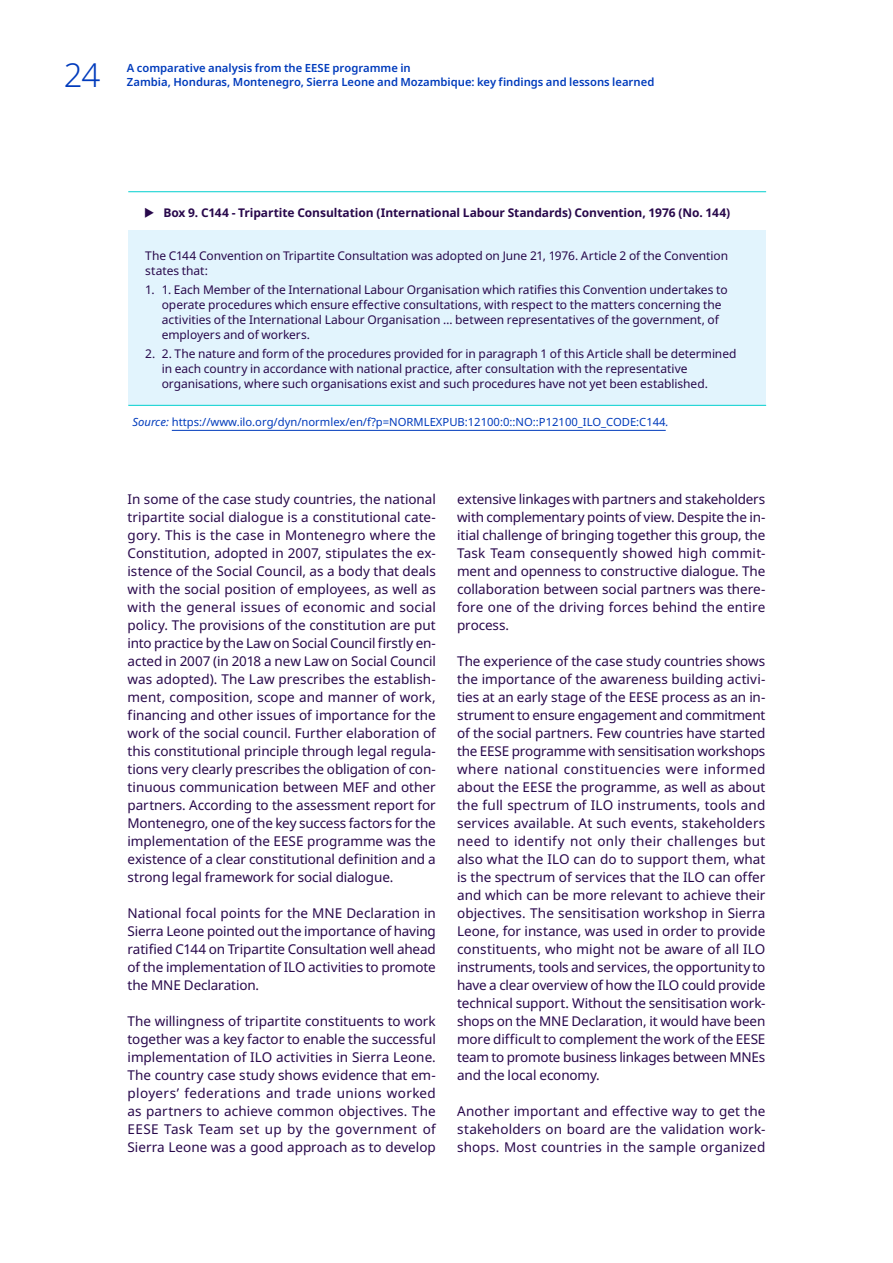
<style>
.page{position:relative;width:893px;height:1263px;background:#fff}
.page>*{position:absolute;margin:0;border:0;box-sizing:border-box;transform-origin:0 0}
.t1{font:300 33px "Noto Sans";color:#003bbc}
.body_text{font:13.5px/18px "Noto Sans";letter-spacing:-.005em;color:#28084b;text-align:justify}
.Table_text{font:12px/15px "Noto Sans";letter-spacing:-.005em;color:#28084b}
.t2{font:700 12px "Noto Sans";letter-spacing:-.005em;color:#28084b}
.t3{font:600 11.25px "Noto Sans";color:#003bbc}
.Source{font:11.25px "Noto Sans";color:#003bbc}
.s1{font-style:italic}
</style>
<div class="page">
<div style="left:128px;top:230px;width:638px;height:175px;background:#e2f4fd"></div>
<hr style="left:128px;top:405px;width:638px;height:1px;background:#00cfcf">
<hr style="left:128px;top:191px;width:638px;height:1px;background:#00cfcf">
<hr style="left:172px;top:430px;width:494px;height:1px;background:#003bbc">
<h1 class="t1" style="left:64px;top:52px;width:38px">24</h1>
<p class="t3" style="left:127px;top:60px;width:285px">A comparative analysis from the EESE programme in</p>
<p class="t3" style="left:127px;top:74px;width:529px">Zambia, Honduras, Montenegro, Sierra Leone and Mozambique: key findings and lessons learned</p>
<p class="t2" style="left:163px;top:204px;width:568px">Box 9. C144 - Tripartite Consultation (International Labour Standards) Convention, 1976 (No. 144)</p>
<p class="Table_text" style="left:145px;top:248px;width:584px">The C144 Convention on Tripartite Consultation was adopted on June 21, 1976. Article 2 of the Convention states that:</p>
<p class="Table_text" style="left:162px;top:282px;width:567px;text-indent:-16px">1. 1. Each Member of the International Labour Organisation which ratifies this Convention undertakes to operate procedures which ensure effective consultations, with respect to the matters concerning the activities of the International Labour Organisation … between representatives of the government, of employers and of workers.</p>
<p class="Table_text" style="left:162px;top:347px;width:576px;text-indent:-16px">2. 2. The nature and form of the procedures provided for in paragraph 1 of this Article shall be determined in each country in accordance with national practice, after consultation with the representative organisations, where such organisations exist and such procedures have not yet been established.</p>
<p class="Source" style="left:133px;top:414px;width:538px"><span class="s1">Source:</span> https://www.ilo.org/dyn/normlex/en/f?p=NORMLEXPUB:12100:0::NO::P12100_ILO_CODE:C144<span class="s1">.</span></p>
<p class="body_text" style="left:128px;top:490px;width:310px">In some of the case study countries, the national tripartite social dialogue is a constitutional cate&shy;gory. This is the case in Montenegro where the Constitution, adopted in 2007, stipulates the ex&shy;istence of the Social Council, as a body that deals with the social position of employees, as well as with the general issues of economic and social policy. The provisions of the constitution are put into practice by the Law on Social Council firstly en&shy;acted in 2007 (in 2018 a new Law on Social Council was adopted). The Law prescribes the establish&shy;ment, composition, scope and manner of work, financing and other issues of importance for the work of the social council. Further elaboration of this constitutional principle through legal regula&shy;tions very clearly prescribes the obligation of con&shy;tinuous communication between MEF and other partners. According to the assessment report for Montenegro, one of the key success factors for the implementation of the EESE programme was the existence of a clear constitutional definition and a strong legal framework for social dialogue.</p>
<p class="body_text" style="left:128px;top:904px;width:310px">National focal points for the MNE Declaration in Sierra Leone pointed out the importance of having ratified C144 on Tripartite Consultation well ahead of the implementation of ILO activities to promote the MNE Declaration.</p>
<p class="body_text" style="left:128px;top:1012px;width:310px">The willingness of tripartite constituents to work together was a key factor to enable the successful implementation of ILO activities in Sierra Leone.<br>The country case study shows evidence that em&shy;ployers’ federations and trade unions worked as partners to achieve common objectives. The EESE Task Team set up by the government of Sierra Leone was a good approach as to develop</p>
<p class="body_text" style="left:457px;top:490px;width:310px">extensive linkages with partners and stakeholders with complementary points of view. Despite the in&shy;itial challenge of bringing together this group, the Task Team consequently showed high commit&shy;ment and openness to constructive dialogue. The collaboration between social partners was there&shy;fore one of the driving forces behind the entire process.</p>
<p class="body_text" style="left:457px;top:652px;width:310px">The experience of the case study countries shows the importance of the awareness building activi&shy;ties at an early stage of the EESE process as an in&shy;strument to ensure engagement and commitment of the social partners. Few countries have started the EESE programme with sensitisation workshops where national constituencies were informed about the EESE the programme, as well as about the full spectrum of ILO instruments, tools and services available. At such events, stakeholders need to identify not only their challenges but also what the ILO can do to support them, what is the spectrum of services that the ILO can offer and which can be more relevant to achieve their objectives. The sensitisation workshop in Sierra Leone, for instance, was used in order to provide constituents, who might not be aware of all ILO instruments, tools and services, the opportunity to have a clear overview of how the ILO could provide technical support. Without the sensitisation work&shy;shops on the MNE Declaration, it would have been more difficult to complement the work of the EESE team to promote business linkages between MNEs and the local economy.</p>
<p class="body_text" style="left:457px;top:1102px;width:310px">Another important and effective way to get the stakeholders on board are the validation work&shy;shops. Most countries in the sample organized</p>
</div>
